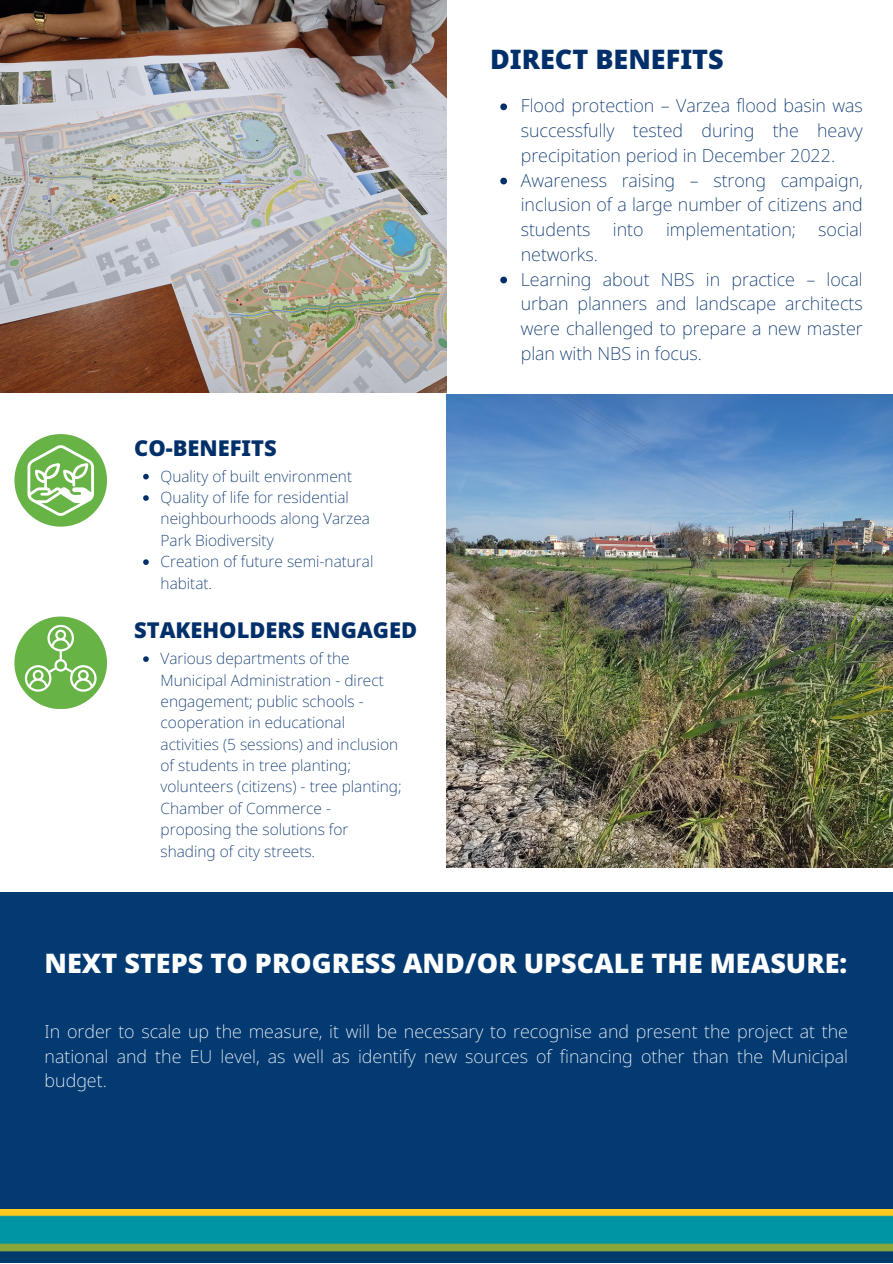
<style>
.page{position:relative;width:893px;height:1264px;background:#fff}
.page>*{position:absolute;margin:0;border:0;box-sizing:border-box;transform-origin:0 0}
.t1{font:900 27px "Noto Sans";color:#fff}
.t2{font:900 27px "Noto Sans";color:#002f6a}
.t3{font:900 21.9px "Noto Sans";color:#002f6a}
.t4{font:200 18px/24.8px "Noto Sans";color:#002f6a;text-align:justify}
.t5{font:200 18px/24.8px "Noto Sans";color:#fff;text-align:justify}
.t6{font:200 15.6px/21.3px "Noto Sans";color:#002f6a}
</style>
<div class="page">
<img style="left:0;top:0;width:446px;height:392px">
<div style="left:0;top:892px;width:892px;height:343px;background:#033a72"></div>
<img style="left:0;top:1209px;width:892px;height:53px">
<div style="left:14px;top:434px;width:93px;height:92px;background:#67b345;border-radius:50%"></div>
<svg style="left:27px;top:445px;width:67px;height:71px"></svg>
<div style="left:14px;top:616px;width:93px;height:93px;background:#67b345;border-radius:50%"></div>
<svg style="left:25px;top:625px;width:72px;height:66px"></svg>
<img style="left:446px;top:395px;width:446px;height:472px">
<svg style="left:500px;top:103px;width:7px;height:7px"></svg>
<svg style="left:500px;top:178px;width:7px;height:6px"></svg>
<svg style="left:500px;top:277px;width:7px;height:6px"></svg>
<svg style="left:143px;top:474px;width:6px;height:5px"></svg>
<svg style="left:143px;top:495px;width:6px;height:6px"></svg>
<svg style="left:143px;top:559px;width:6px;height:6px"></svg>
<svg style="left:143px;top:656px;width:6px;height:6px"></svg>
<p class="t3" style="left:134px;top:432px;width:144px">CO-BENEFITS</p>
<p class="t6" style="left:161px;top:465px;width:193px">Quality of built environment</p>
<p class="t6" style="left:161px;top:486px;width:211px">Quality of life for residential neighbourhoods along Varzea<br>Park Biodiversity</p>
<p class="t6" style="left:161px;top:550px;width:214px">Creation of future semi-natural habitat.</p>
<p class="t3" style="left:134px;top:614px;width:284px">STAKEHOLDERS ENGAGED</p>
<p class="t6" style="left:161px;top:647px;width:242px">Various departments of the<br>Municipal Administration - direct engagement; public schools - cooperation in educational activities (5 sessions) and inclusion of students in tree planting; volunteers (citizens) - tree planting;<br>Chamber of Commerce - proposing the solutions for shading of city streets.</p>
<p class="t2" style="left:490px;top:40px;width:235px">DIRECT BENEFITS</p>
<p class="t4" style="left:520px;top:93px;width:343px">Flood protection – Varzea flood basin was successfully tested during the heavy precipitation period in December 2022.</p>
<p class="t4" style="left:520px;top:167px;width:343px">Awareness raising – strong campaign, inclusion of a large number of citizens and students into implementation; social networks.</p>
<p class="t4" style="left:520px;top:266px;width:343px">Learning about NBS in practice – local urban planners and landscape architects were challenged to prepare a new master plan with NBS in focus.</p>
<p class="t1" style="left:45px;top:943px;width:804px">NEXT STEPS TO PROGRESS AND/OR UPSCALE THE MEASURE:</p>
<p class="t5" style="left:45px;top:1018px;width:804px">In order to scale up the measure, it will be necessary to recognise and present the project at the national and the EU level, as well as identify new sources of financing other than the Municipal budget.</p>
</div>
